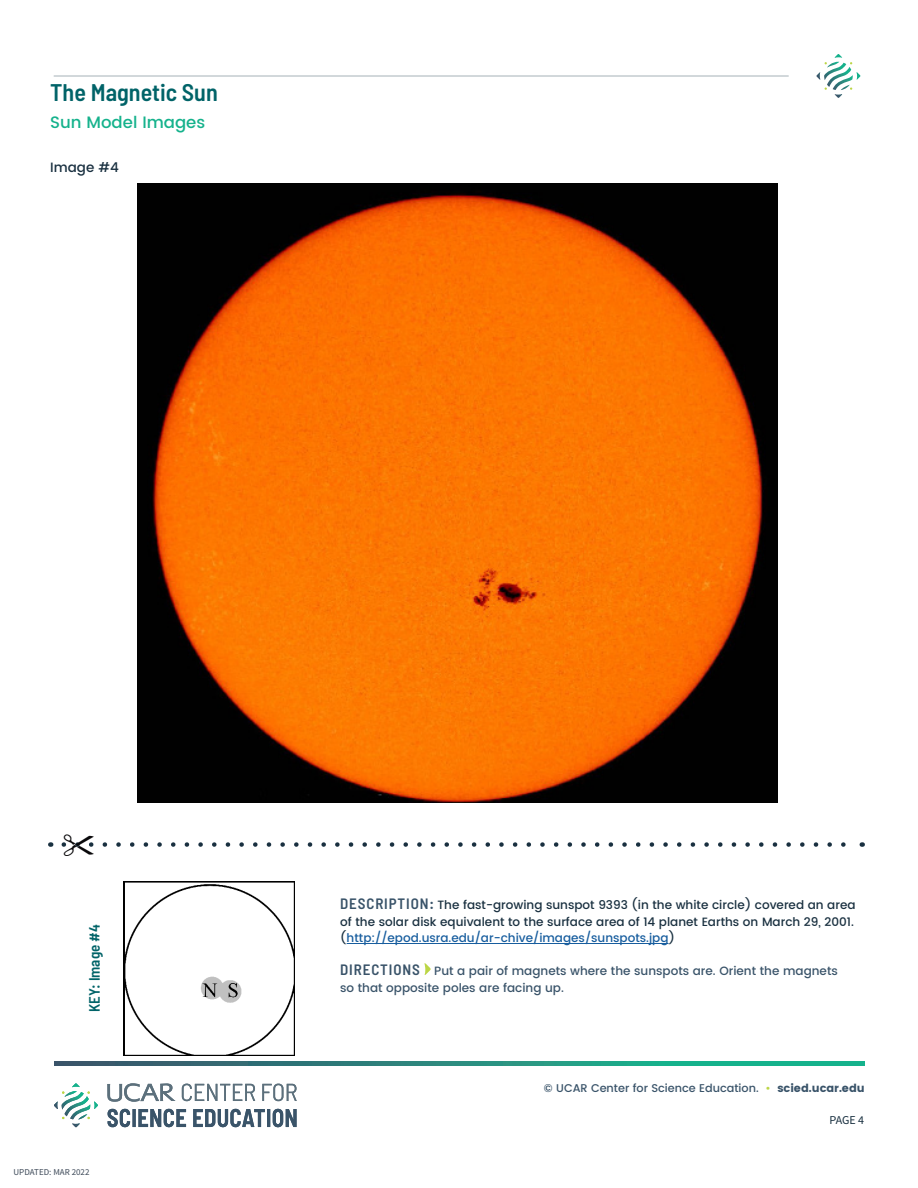
<style>
.page{position:relative;width:918px;height:1188px;background:#fff}
.page>*{position:absolute;margin:0;border:0;box-sizing:border-box;transform-origin:0 0}
.t1{font:600 semi-condensed 24px "Barlow";color:#006368}
.t2{font:500 16.5px "Poppins";color:#15b28c}
.t3{font:600 semi-condensed 15px "Barlow";color:#006368}
.t4{font:500 13.5px "Poppins";color:#193040}
.copy_within_a_table{font:500 12px/16.5px "Poppins";color:#193040}
.directions_copy{font:500 12px/16.5px "Poppins";color:#395369}
.t5{font:12px "Source Sans Pro";color:#193040}
.t6{font:500 11.25px "Poppins";color:#395369}
.t7{font:9px "Source Sans Pro";color:#3e4a59}
.s1{font-family:"Barlow";font-weight:600;font-stretch:semi-condensed;font-size:15px;color:#395369}
.s2{color:#175d9e}
.s3{font-family:"Barlow";font-weight:600;font-stretch:semi-condensed;font-size:15px}
.s4{color:#bcd646}
.s5{font-weight:400}
</style>
<div class="page">
<hr style="left:54px;top:76px;width:734px;height:1px;background:#5c707c">
<svg style="left:816px;top:54px;width:44px;height:44px"></svg>
<svg style="left:54px;top:1062px;width:811px;height:4px;background:#278b7e"></svg>
<svg style="left:108px;top:1109px;width:78px;height:18px"></svg>
<svg style="left:193px;top:1109px;width:104px;height:18px"></svg>
<svg style="left:182px;top:1084px;width:73px;height:17px"></svg>
<svg style="left:262px;top:1084px;width:35px;height:17px"></svg>
<svg style="left:107px;top:1083px;width:69px;height:19px"></svg>
<svg style="left:54px;top:1083px;width:44px;height:44px"></svg>
<img style="left:138px;top:183px;width:639px;height:620px">
<hr style="left:347px;top:943px;width:322px;height:1px;background:#175d9e">
<svg style="left:424px;top:963px;width:7px;height:12px"></svg>
<img style="left:123px;top:882px;width:172px;height:173px">
<svg style="left:64px;top:842px;width:782px;height:5px"></svg>
<h1 class="t1" style="left:50px;top:78px;width:169px">The Magnetic Sun</h1>
<h2 class="t2" style="left:50px;top:110px;width:156px">Sun Model Images</h2>
<h3 class="t4" style="left:50px;top:158px;width:70px">Image #4</h3>
<h1 class="t3" style="left:85px;top:1012px;width:89px;rotate:-90deg">KEY: Image #4</h1>
<p class="t7" style="left:14px;top:1166px;width:78px">UPDATED: MAR 2022</p>
<p class="copy_within_a_table" style="left:340px;top:897px;width:517px"><span class="s1">DESCRIPTION:</span> The fast-growing sunspot 9393 (in the white circle) covered an area of the solar disk equivalent to the surface area of 14 planet Earths on March 29, 2001. (<span class="s2">http://epod.usra.edu/ar-chive/images/sunspots.jpg</span>)</p>
<p class="directions_copy" style="left:340px;top:963px;width:499px"><span class="s3">DIRECTIONS</span> Put a pair of magnets where the sunspots are. Orient the magnets so that opposite poles are facing up.</p>
<p class="t6" style="left:544px;top:1080px;width:322px">© UCAR Center for Science Education. <span class="s4">•</span> <span class="s5">scied.ucar.edu</span></p>
<p class="t5" style="left:829px;top:1112px;width:36px">PAGE 4</p>
</div>
